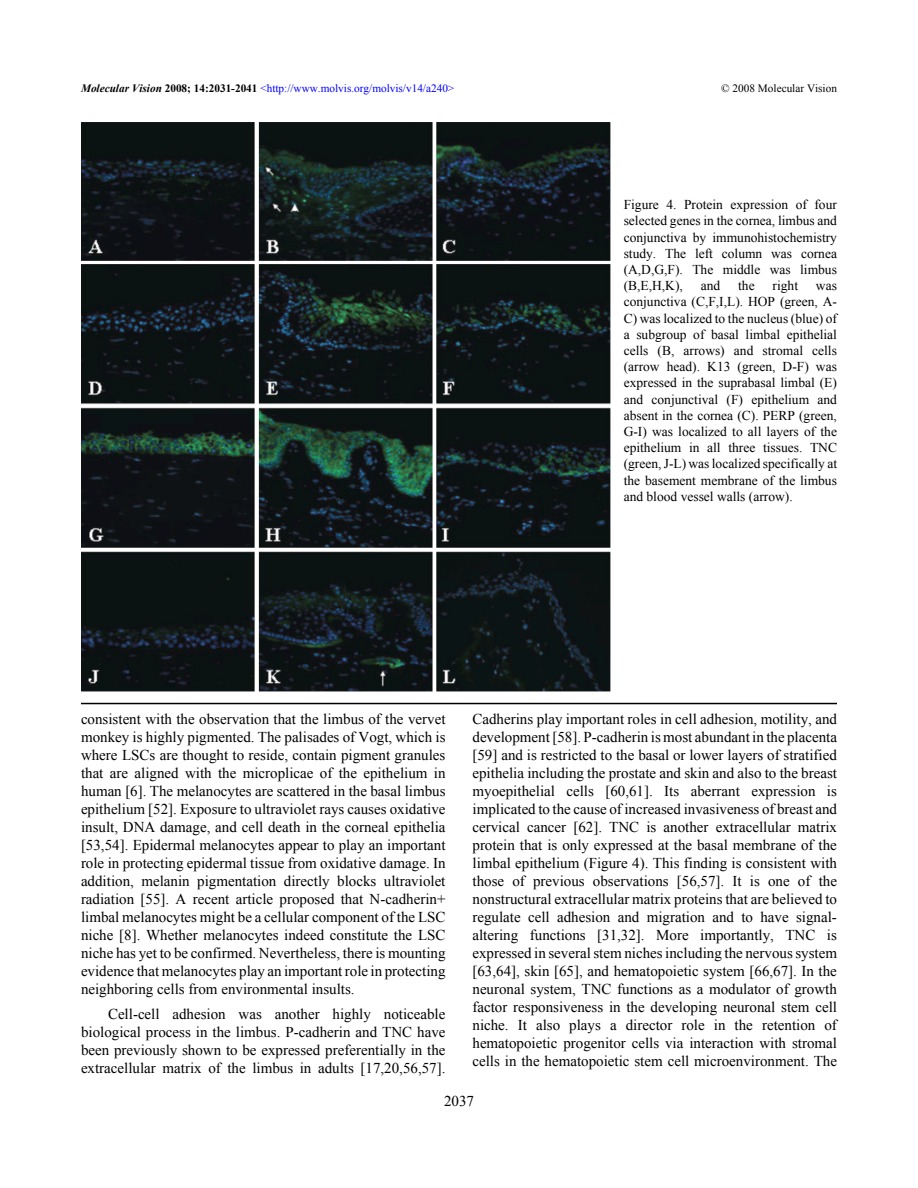
<style>
.page{position:relative;width:918px;height:1188px;background:#fff}
.page>*{position:absolute;margin:0;border:0;box-sizing:border-box;transform-origin:0 0}
.t1{font:15px/18px "Times New Roman";color:#000;text-align:justify}
.t2{font:13.5px/16.2px "Times New Roman";color:#000;text-align:justify}
.t3{font:11.25px "Times New Roman";color:#00f}
.t4{font:11.25px "Times New Roman";color:#000}
.s1{font-weight:700;font-style:italic;color:#000}
.s2{font-weight:700;color:#000}
</style>
<div class="page">
<img style="left:81px;top:123px;width:529px;height:569px">
<hr style="left:81px;top:703px;width:756px;height:1px;background:#000">
<p class="t3" style="left:81px;top:82px;width:375px"><span class="s1">Molecular Vision</span> <span class="s2">2008; 14:2031-2041</span> &lt;http://www.molvis.org/molvis/v14/a240&gt;</p>
<p class="t4" style="left:721px;top:82px;width:117px">© 2008 Molecular Vision</p>
<p class="t2" style="left:624px;top:196px;width:215px">Figure 4. Protein expression of four selected genes in the cornea, limbus and conjunctiva by immunohistochemistry study. The left column was cornea (A,D,G,F). The middle was limbus (B,E,H,K),</p>
<p class="t2" style="left:701px;top:277px;width:21px">and</p>
<p class="t2" style="left:738px;top:277px;width:18px">the</p>
<p class="t2" style="left:773px;top:277px;width:27px">right</p>
<p class="t2" style="left:624px;top:277px;width:215px;text-indent:192px">was conjunctiva (C,F,I,L). HOP (green, A-C) was localized to the nucleus (blue) of a subgroup of basal limbal epithelial cells (B, arrows) and stromal cells (arrow head). K13 (green, D-F) was expressed in the suprabasal limbal (E) and conjunctival (F) epithelium and absent in the cornea (C). PERP (green, G-I) was localized to all layers of the epithelium in all three tissues. TNC (green, J-L) was localized specifically at the basement membrane of the limbus and blood vessel walls (arrow).</p>
<p class="t1" style="left:81px;top:710px;width:366px">consistent with the observation that the limbus of the vervet monkey is highly pigmented. The palisades of Vogt, which is where LSCs are thought to reside, contain pigment granules that are aligned with the microplicae of the epithelium in human [6]. The melanocytes are scattered in the basal limbus epithelium [52]. Exposure to ultraviolet rays causes oxidative insult, DNA damage, and cell death in the corneal epithelia [53,54]. Epidermal melanocytes appear to play an important role in protecting epidermal tissue from oxidative damage. In addition, melanin pigmentation directly blocks ultraviolet radiation [55]. A recent article proposed that N-cadherin+ limbal melanocytes might be a cellular component of the LSC niche [8]. Whether melanocytes indeed constitute the LSC niche has yet to be confirmed. Nevertheless, there is mounting evidence that melanocytes play an important role in protecting neighboring cells from environmental insults.</p>
<p class="t1" style="left:81px;top:1005px;width:366px;text-indent:27px">Cell-cell adhesion was another highly noticeable biological process in the limbus. P-cadherin and TNC have been previously shown to be expressed preferentially in the extracellular matrix of the limbus in adults [17,20,56,57].</p>
<p class="t1" style="left:472px;top:710px;width:366px">Cadherins play important roles in cell adhesion, motility, and development [58]. P-cadherin is most abundant in the placenta [59] and is restricted to the basal or lower layers of stratified epithelia including the prostate and skin and also to the breast myoepithelial cells [60,61]. Its aberrant expression is implicated to the cause of increased invasiveness of breast and cervical cancer [62]. TNC is another extracellular matrix protein that is only expressed at the basal membrane of the limbal epithelium (Figure 4). This finding is consistent with those of previous observations [56,57]. It is one of the nonstructural extracellular matrix proteins that are believed to regulate cell adhesion and migration and to have signal&shy;altering functions [31,32]. More importantly, TNC is expressed in several stem niches including the nervous system [63,64], skin [65], and hematopoietic system [66,67]. In the neuronal system, TNC functions as a modulator of growth factor responsiveness in the developing neuronal stem cell niche. It also plays a director role in the retention of hematopoietic progenitor cells via interaction with stromal cells in the hematopoietic stem cell microenvironment. The</p>
<p class="t1" style="left:444px;top:1092px;width:31px">2037</p>
</div>
